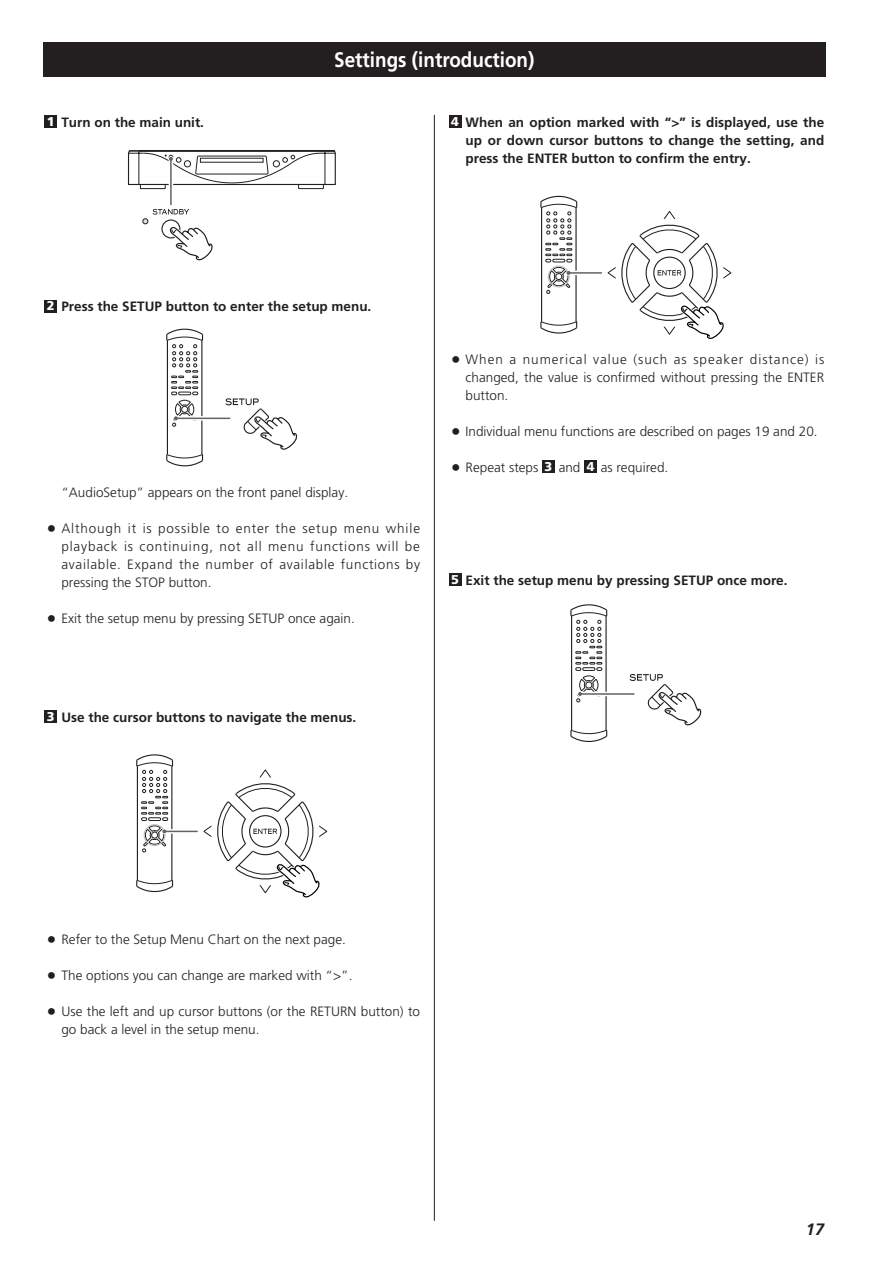
<style>
.page{position:relative;width:893px;height:1262px;background:#fff}
.page>*{position:absolute;margin:0;border:0;box-sizing:border-box;transform-origin:0 0}
.t1{font:700 21px "Frutiger";color:#fff;scale:.9 1}
.t2{font:italic 700 16.5px "Frutiger";color:#231f20}
.t3{font:300 13.5px/18px "Frutiger";color:#231f20;text-align:justify}
.t4{font:700 13.5px/18px "Frutiger";color:#231f20;text-align:justify}
.t5{font:900 12.75px "Frutiger";color:#fff}
.s1{font-weight:900;font-size:12.75px;color:#fff}
.s2{font-family:"Teac Font";font-weight:400}
</style>
<div class="page">
<hr style="left:434px;top:115px;width:1px;height:1105px;background:#231f20">
<div style="left:43px;top:43px;width:782px;height:34px;background:#231f20"></div>
<div style="left:44px;top:115px;width:13px;height:13px;background:#231f20"></div>
<div style="left:44px;top:300px;width:13px;height:12px;background:#231f20"></div>
<div style="left:44px;top:710px;width:13px;height:13px;background:#231f20"></div>
<div style="left:448px;top:115px;width:13px;height:13px;background:#231f20"></div>
<div style="left:448px;top:573px;width:13px;height:13px;background:#231f20"></div>
<div style="left:584px;top:460px;width:13px;height:13px;background:#231f20"></div>
<div style="left:542px;top:460px;width:13px;height:13px;background:#231f20"></div>
<svg style="left:174px;top:832px;width:24px;height:1px"></svg>
<hr style="left:164px;top:830px;width:34px;height:2px;background:#636366">
<svg style="left:136px;top:754px;width:38px;height:139px"></svg>
<svg style="left:203px;top:769px;width:124px;height:129px"></svg>
<hr style="left:170px;top:159px;width:2px;height:46px;background:#636366">
<svg style="left:128px;top:150px;width:208px;height:39px"></svg>
<svg style="left:143px;top:209px;width:70px;height:52px"></svg>
<hr style="left:176px;top:416px;width:54px;height:4px;background:#f7f7f8">
<hr style="left:176px;top:417px;width:54px;height:2px;background:#636366">
<svg style="left:166px;top:329px;width:38px;height:137px"></svg>
<svg style="left:225px;top:398px;width:73px;height:52px"></svg>
<svg style="left:608px;top:694px;width:21px;height:1px"></svg>
<hr style="left:580px;top:693px;width:54px;height:1px;background:#636366">
<svg style="left:570px;top:604px;width:38px;height:138px"></svg>
<svg style="left:629px;top:674px;width:73px;height:52px"></svg>
<hr style="left:568px;top:272px;width:34px;height:2px;background:#636366">
<svg style="left:540px;top:196px;width:38px;height:138px"></svg>
<svg style="left:607px;top:211px;width:124px;height:128px"></svg>
<p class="t4" style="left:47px;top:114px;width:159px"><span class="s1">1</span> Turn on the main unit.</p>
<h1 class="t1" style="left:334px;top:51px;width:224px">Settings (introduction)</h1>
<p class="t4" style="left:465px;top:114px;width:360px">When an option marked with “&gt;” is displayed, use the up or down cursor buttons to change the setting, and press the ENTER button to confirm the entry.</p>
<p class="t5" style="left:451px;top:116px;width:9px">4</p>
<p class="t4" style="left:47px;top:299px;width:326px"><span class="s1">2</span> Press the SETUP button to enter the setup menu.</p>
<p class="t3" style="left:61px;top:484px;width:288px">“AudioSetup” appears on the front panel display.</p>
<p class="t3" style="left:61px;top:520px;width:360px;text-indent:-14px"><span class="s2">&lt;</span> Although it is possible to enter the setup menu while playback is continuing, not all menu functions will be available. Expand the number of available functions by pressing the STOP button.</p>
<p class="t3" style="left:48px;top:610px;width:308px"><span class="s2">&lt;</span> Exit the setup menu by pressing SETUP once again.</p>
<p class="t3" style="left:465px;top:351px;width:360px;text-indent:-14px"><span class="s2">&lt;</span> When a numerical value (such as speaker distance) is changed, the value is confirmed without pressing the ENTER button.</p>
<p class="t3" style="left:452px;top:423px;width:367px"><span class="s2">&lt;</span> Individual menu functions are described on pages 19 and 20.</p>
<p class="t3" style="left:452px;top:459px;width:88px"><span class="s2">&lt;</span> Repeat steps</p>
<p class="t3" style="left:558px;top:459px;width:23px">and</p>
<p class="t3" style="left:600px;top:459px;width:69px">as required.</p>
<p class="t5" style="left:544px;top:461px;width:9px">3</p>
<p class="t5" style="left:586px;top:461px;width:9px">4</p>
<p class="t4" style="left:451px;top:572px;width:338px"><span class="s1">5</span> Exit the setup menu by pressing SETUP once more.</p>
<p class="t4" style="left:47px;top:709px;width:311px"><span class="s1">3</span> Use the cursor buttons to navigate the menus.</p>
<p class="t3" style="left:48px;top:931px;width:299px"><span class="s2">&lt;</span> Refer to the Setup Menu Chart on the next page.</p>
<p class="t3" style="left:48px;top:967px;width:306px"><span class="s2">&lt;</span> The options you can change are marked with “&gt;”.</p>
<p class="t3" style="left:61px;top:1003px;width:360px;text-indent:-14px"><span class="s2">&lt;</span> Use the left and up cursor buttons (or the RETURN button) to go back a level in the setup menu.</p>
<p class="t2" style="left:805px;top:1222px;width:20px">17</p>
</div>
